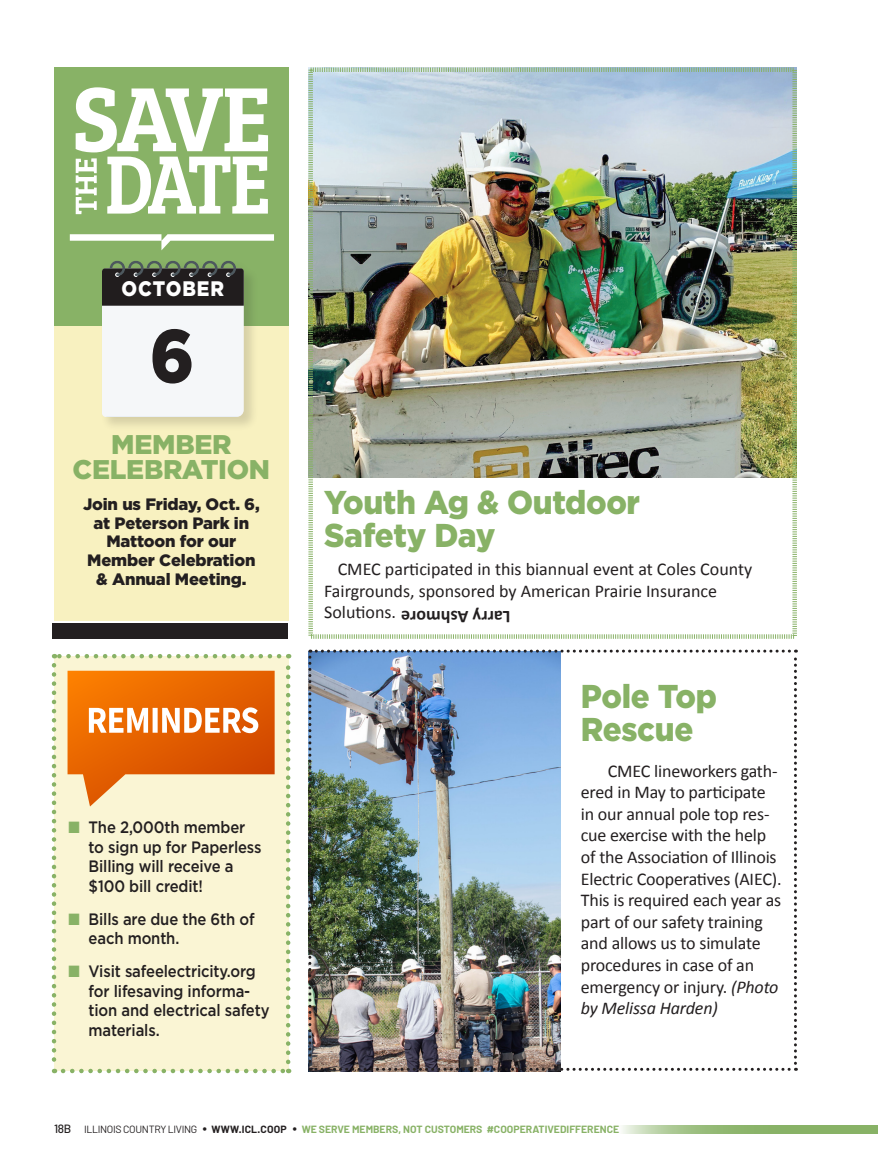
<style>
.page{position:relative;width:878px;height:1161px;background:#fff}
.page>*{position:absolute;margin:0;border:0;box-sizing:border-box;transform-origin:0 0}
.CME_Text{font:900 75px "Gotham";color:#231f20;scale:.9 1}
.CME_Headline{font:900 33px/33px "Gotham";letter-spacing:-.01em;color:#88b266;scale:.95 1}
.CME_Text-2{font:900 27px/25.5px "Gotham";letter-spacing:-.01em;color:#88b266;text-align:center}
.CME_Text-3{font:900 21px "Gotham";letter-spacing:.05em;color:#fff;scale:.9 1}
.CME_Headline-2{font:18px/21.6px "Calibri";letter-spacing:-.01em;color:#231f20}
.t1{font:700 18px "Calibri";color:#231f20}
.t2{font:500 16.5px/19.5px "Gotham";letter-spacing:-.01em;color:#231f20;scale:.9 1}
.CME_Text-4{font:900 16.5px/18.8px "Gotham";letter-spacing:-.01em;color:#231f20;text-align:center}
.CME_Text-5{font:700 13.5px "Gotham";letter-spacing:-.01em;color:#231f20}
.t3{font:700 10.5px "Barlow";color:#88b266}
.s1{color:#88b266}
.s2{font-style:italic}
.s3{font-weight:500;font-size:12px;color:#231f20}
.s4{font-weight:400;color:#231f20}
.s5{font-weight:400;font-size:15px;color:#231f20}
.s6{color:#231f20}
</style>
<div class="page">
<img style="left:308px;top:67px;width:489px;height:572px">
<img style="left:308px;top:650px;width:488px;height:421px">
<div style="left:54px;top:656px;width:234px;height:415px;background:#faf5d4"></div>
<svg style="left:52px;top:665px;width:4px;height:408px"></svg>
<svg style="left:63px;top:1069px;width:226px;height:4px"></svg>
<svg style="left:286px;top:654px;width:4px;height:408px"></svg>
<svg style="left:54px;top:654px;width:225px;height:4px"></svg>
<div style="left:54px;top:68px;width:234px;height:553px;background:#f8f1c0"></div>
<div style="left:53px;top:623px;width:235px;height:15px;background:#231f20"></div>
<svg style="left:68px;top:671px;width:206px;height:136px"></svg>
<div style="left:54px;top:68px;width:234px;height:258px;background:#88b266"></div>
<svg style="left:70px;top:234px;width:204px;height:16px"></svg>
<svg style="left:76px;top:87px;width:192px;height:127px"></svg>
<div style="left:101px;top:260px;width:157px;height:172px;background:#231f20;opacity:.16"></div>
<svg style="left:102px;top:261px;width:142px;height:156px;background:#bdbfbe"></svg>
<svg style="left:622px;top:1125px;width:256px;height:8px;background:#9abd7d"></svg>
<p class="CME_Text-3" style="left:121px;top:274px;width:115px">OCTOBER</p>
<p class="CME_Text" style="left:150px;top:304px;width:51px">6</p>
<p class="CME_Text-5" style="left:146px;top:371px;width:53px">FRIDAY</p>
<p class="CME_Text-2" style="left:73px;top:431px;width:199px">MEMBER<br>CELEBRATION</p>
<p class="CME_Text-4" style="left:83px;top:494px;width:178px">Join us Friday, Oct. 6, at Peterson Park in<br>Mattoon for our<br>Member Celebration &amp; Annual Meeting.</p>
<p class="t2" style="left:89px;top:817px;width:193px;text-indent:-20px"><span class="s1">■</span> The 2,000th member to sign up for Paperless<br>Billing will receive a $100 bill credit!</p>
<p class="t2" style="left:89px;top:909px;width:186px;text-indent:-20px"><span class="s1">■</span> Bills are due the 6th of each month.</p>
<p class="t2" style="left:89px;top:961px;width:202px;text-indent:-20px"><span class="s1">■</span> Visit safeelectricity.org for lifesaving informa&shy;tion and electrical safety materials.</p>
<p class="CME_Headline" style="left:324px;top:485px;width:334px">Youth Ag &amp; Outdoor<br>Safety Day</p>
<p class="CME_Headline-2" style="left:324px;top:558px;width:429px;text-indent:14px">CMEC participated in this biannual event at Coles County<br>Fairgrounds, sponsored by American Prairie Insurance<br>Solutions.</p>
<p class="t1" style="left:510px;top:629px;width:111px;rotate:-180deg">Larry Ashmore</p>
<p class="CME_Headline" style="left:580px;top:680px;width:145px">Pole Top<br>Rescue</p>
<p class="CME_Headline-2" style="left:580px;top:759px;width:202px;text-indent:27px">CMEC lineworkers gath&shy;ered in May to participate in our annual pole top res&shy;cue exercise with the help of the Association of Illinois<br>Electric Cooperatives (AIEC).<br>This is required each year as part of our safety training and allows us to simulate procedures in case of an emergency or injury. <span class="s2">(Photo by Melissa Harden)</span></p>
<p class="t3" style="left:54px;top:1123px;width:566px"><span class="s3">18B</span> <span class="s4">ILLINOIS COUNTRY LIVING</span> <span class="s5">•</span> <span class="s6">WWW.ICL.COOP</span> <span class="s5">•</span> WE SERVE MEMBERS, NOT CUSTOMERS #COOPERATIVEDIFFERENCE</p>
</div>
